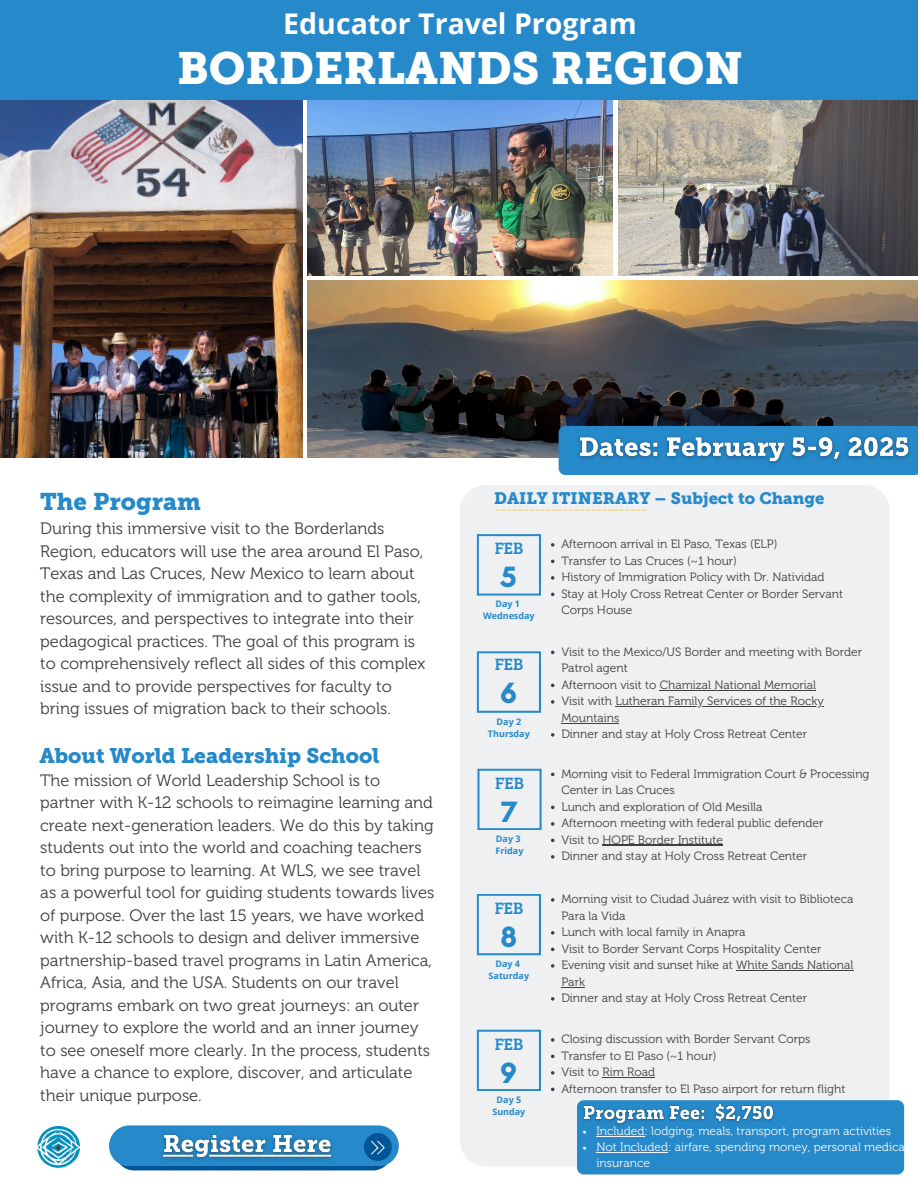
<style>
.page{position:relative;width:918px;height:1188px;background:#fff}
.page>*{position:absolute;margin:0;border:0;box-sizing:border-box;transform-origin:0 0}
.t1{font:44.85px "Museo Slab 900";color:#fff}
.t2{font:700 29.85px "Glacial Indifference";color:#2589ca}
.t3{font:700 28.5px "Open Sans";color:#fff}
.t4{font:24px "Museo Slab 900";color:#2589ca}
.t5{font:21px "Museo Slab 900";color:#2589ca}
.t6{font:16.95px "Bree Serif";color:#2589ca}
.t7{font:16.5px/22.5px "Museo 300";color:#3d3f40}
.t8{font:16.5px "Museo Slab 900";color:#2589ca}
.t9{font:12px/16.5px "Museo 300";color:#3d3f40}
.t10{font:12px/16px "Museo 300";color:#f7f7f7}
.t11{font:700 9px "Open Sans";color:#2589ca}
</style>
<div class="page">
<img style="left:618px;top:100px;width:300px;height:175px">
<img style="left:0;top:100px;width:302px;height:357px">
<img style="left:308px;top:281px;width:610px;height:176px">
<img style="left:308px;top:100px;width:305px;height:175px">
<div style="left:559px;top:426px;width:359px;height:49px;background:#2589ca"></div>
<div style="left:460px;top:485px;width:430px;height:681px;background:#eff0f2;border-radius:25px"></div>
<svg style="left:496px;top:510px;width:150px;height:1px"></svg>
<svg style="left:551px;top:543px;width:3px;height:4px"></svg>
<svg style="left:551px;top:576px;width:3px;height:4px"></svg>
<hr style="left:660px;top:690px;width:156px;height:1px;background:#3d3f40">
<svg style="left:551px;top:700px;width:3px;height:4px"></svg>
<hr style="left:615px;top:706px;width:209px;height:1px;background:#3d3f40">
<hr style="left:561px;top:723px;width:58px;height:1px;background:#3d3f40">
<svg style="left:551px;top:733px;width:3px;height:4px"></svg>
<svg style="left:551px;top:822px;width:3px;height:4px"></svg>
<hr style="left:602px;top:845px;width:121px;height:1px;background:#3d3f40">
<svg style="left:551px;top:855px;width:3px;height:4px"></svg>
<svg style="left:551px;top:898px;width:3px;height:4px"></svg>
<svg style="left:551px;top:931px;width:3px;height:4px"></svg>
<svg style="left:551px;top:964px;width:3px;height:4px"></svg>
<hr style="left:736px;top:970px;width:117px;height:1px;background:#3d3f40">
<svg style="left:561px;top:987px;width:24px;height:1px"></svg>
<svg style="left:551px;top:997px;width:3px;height:4px"></svg>
<svg style="left:551px;top:1038px;width:3px;height:4px"></svg>
<svg style="left:551px;top:1071px;width:3px;height:4px"></svg>
<hr style="left:602px;top:1077px;width:53px;height:1px;background:#3d3f40">
<svg style="left:477px;top:534px;width:64px;height:62px"></svg>
<svg style="left:477px;top:651px;width:64px;height:62px"></svg>
<svg style="left:477px;top:769px;width:65px;height:61px"></svg>
<svg style="left:477px;top:894px;width:64px;height:61px"></svg>
<svg style="left:477px;top:1030px;width:64px;height:61px"></svg>
<div style="left:0;top:0;width:918px;height:100px;background:#2589ca"></div>
<img style="left:38px;top:1127px;width:41px;height:40px">
<div style="left:115px;top:1133px;width:277px;height:37px;background:#005596;border-radius:19px"></div>
<svg style="left:109px;top:1125px;width:290px;height:41px"></svg>
<img style="left:573px;top:430px;width:344px;height:40px">
<img style="left:156px;top:1127px;width:184px;height:39px">
<div style="left:577px;top:1100px;width:327px;height:74px;background:#2589ca;border-radius:7px"></div>
<img style="left:579px;top:1100px;width:200px;height:25px">
<hr style="left:596px;top:1136px;width:48px;height:1px;background:#f7f7f7">
<hr style="left:596px;top:1152px;width:72px;height:1px;background:#f7f7f7">
<p class="t3" style="left:283px;top:4px;width:355px">Educator Travel Program</p>
<h5 class="t1" style="left:177px;top:50px;width:568px">BORDERLANDS REGION</h5>
<p class="t4" style="left:40px;top:492px;width:162px">The Program</p>
<p class="t7" style="left:40px;top:518px;width:387px">During this immersive visit to the Borderlands Region, educators will use the area around El Paso, Texas and Las Cruces, New Mexico to learn about the complexity of immigration and to gather tools, resources, and perspectives to integrate into their pedagogical practices. The goal of this program is to comprehensively reflect all sides of this complex issue and to provide perspectives for faculty to bring issues of migration back to their schools.</p>
<h5 class="t5" style="left:39px;top:747px;width:342px">About World Leadership School</h5>
<p class="t7" style="left:40px;top:769px;width:396px">The mission of World Leadership School is to partner with K-12 schools to reimagine learning and create next-generation leaders. We do this by taking students out into the world and coaching teachers to bring purpose to learning. At WLS, we see travel as a powerful tool for guiding students towards lives of purpose. Over the last 15 years, we have worked with K-12 schools to design and deliver immersive partnership-based travel programs in Latin America, Africa, Asia, and the USA. Students on our travel programs embark on two great journeys: an outer journey to explore the world and an inner journey to see oneself more clearly. In the process, students have a chance to explore, discover, and articulate their unique purpose.</p>
<h2 class="t8" style="left:494px;top:492px;width:332px">DAILY ITINERARY – Subject to Change</h2>
<h1 class="t9" style="left:561px;top:536px;width:218px">Afternoon arrival in El Paso, Texas (ELP)</h1>
<h3 class="t9" style="left:561px;top:552px;width:177px">Transfer to Las Cruces (~1 hour)</h3>
<h6 class="t9" style="left:561px;top:569px;width:265px">History of Immigration Policy with Dr. Natividad</h6>
<h4 class="t9" style="left:561px;top:585px;width:283px">Stay at Holy Cross Retreat Center or Border Servant<br>Corps House</h4>
<h6 class="t9" style="left:561px;top:643px;width:302px">Visit to the Mexico/US Border and meeting with Border<br>Patrol agent</h6>
<p class="t9" style="left:561px;top:676px;width:256px">Afternoon visit to Chamizal National Memorial</p>
<p class="t9" style="left:561px;top:693px;width:264px">Visit with Lutheran Family Services of the Rocky</p>
<p class="t9" style="left:561px;top:709px;width:247px">Mountains<br>Dinner and stay at Holy Cross Retreat Center</p>
<h6 class="t9" style="left:561px;top:765px;width:310px">Morning visit to Federal Immigration Court &amp; Processing<br>Center in Las Cruces</h6>
<p class="t9" style="left:561px;top:798px;width:203px">Lunch and exploration of Old Mesilla</p>
<p class="t9" style="left:561px;top:815px;width:264px">Afternoon meeting with federal public defender</p>
<p class="t9" style="left:561px;top:831px;width:163px">Visit to HOPE Border Institute</p>
<p class="t9" style="left:561px;top:848px;width:247px">Dinner and stay at Holy Cross Retreat Center</p>
<p class="t9" style="left:561px;top:891px;width:294px">Morning visit to Ciudad Juárez with visit to Biblioteca<br>Para la Vida</p>
<p class="t9" style="left:561px;top:924px;width:186px">Lunch with local family in Anapra</p>
<p class="t9" style="left:561px;top:940px;width:262px">Visit to Border Servant Corps Hospitality Center</p>
<p class="t9" style="left:561px;top:957px;width:294px">Evening visit and sunset hike at White Sands National<br>Park</p>
<p class="t9" style="left:561px;top:990px;width:247px">Dinner and stay at Holy Cross Retreat Center</p>
<p class="t9" style="left:561px;top:1031px;width:251px">Closing discussion with Border Servant Corps</p>
<p class="t9" style="left:561px;top:1047px;width:157px">Transfer to El Paso (~1 hour)</p>
<p class="t9" style="left:561px;top:1064px;width:95px">Visit to Rim Road</p>
<p class="t9" style="left:561px;top:1080px;width:286px">Afternoon transfer to El Paso airport for return flight</p>
<p class="t6" style="left:495px;top:536px;width:30px">FEB</p>
<p class="t2" style="left:501px;top:559px;width:18px">5</p>
<p class="t11" style="left:495px;top:598px;width:26px">Day 1</p>
<p class="t11" style="left:483px;top:610px;width:53px">Wednesday</p>
<p class="t6" style="left:495px;top:651px;width:30px">FEB</p>
<p class="t2" style="left:500px;top:675px;width:18px">6</p>
<p class="t11" style="left:497px;top:715px;width:26px">Day 2</p>
<p class="t11" style="left:488px;top:727px;width:43px">Thursday</p>
<p class="t6" style="left:495px;top:770px;width:30px">FEB</p>
<h5 class="t2" style="left:501px;top:794px;width:18px">7</h5>
<p class="t11" style="left:496px;top:832px;width:26px">Day 3</p>
<p class="t11" style="left:496px;top:844px;width:29px">Friday</p>
<p class="t6" style="left:495px;top:895px;width:30px">FEB</p>
<h5 class="t2" style="left:500px;top:919px;width:18px">8</h5>
<p class="t11" style="left:495px;top:957px;width:26px">Day 4</p>
<p class="t11" style="left:489px;top:969px;width:42px">Saturday</p>
<p class="t6" style="left:495px;top:1031px;width:30px">FEB</p>
<h5 class="t2" style="left:500px;top:1055px;width:18px">9</h5>
<p class="t11" style="left:497px;top:1093px;width:26px">Day 5</p>
<p class="t11" style="left:492px;top:1105px;width:35px">Sunday</p>
<p class="t10" style="left:596px;top:1123px;width:296px">Included: lodging, meals, transport, program activities</p>
<p class="t10" style="left:596px;top:1139px;width:313px">Not Included: airfare, spending money, personal medical insurance</p>
</div>
